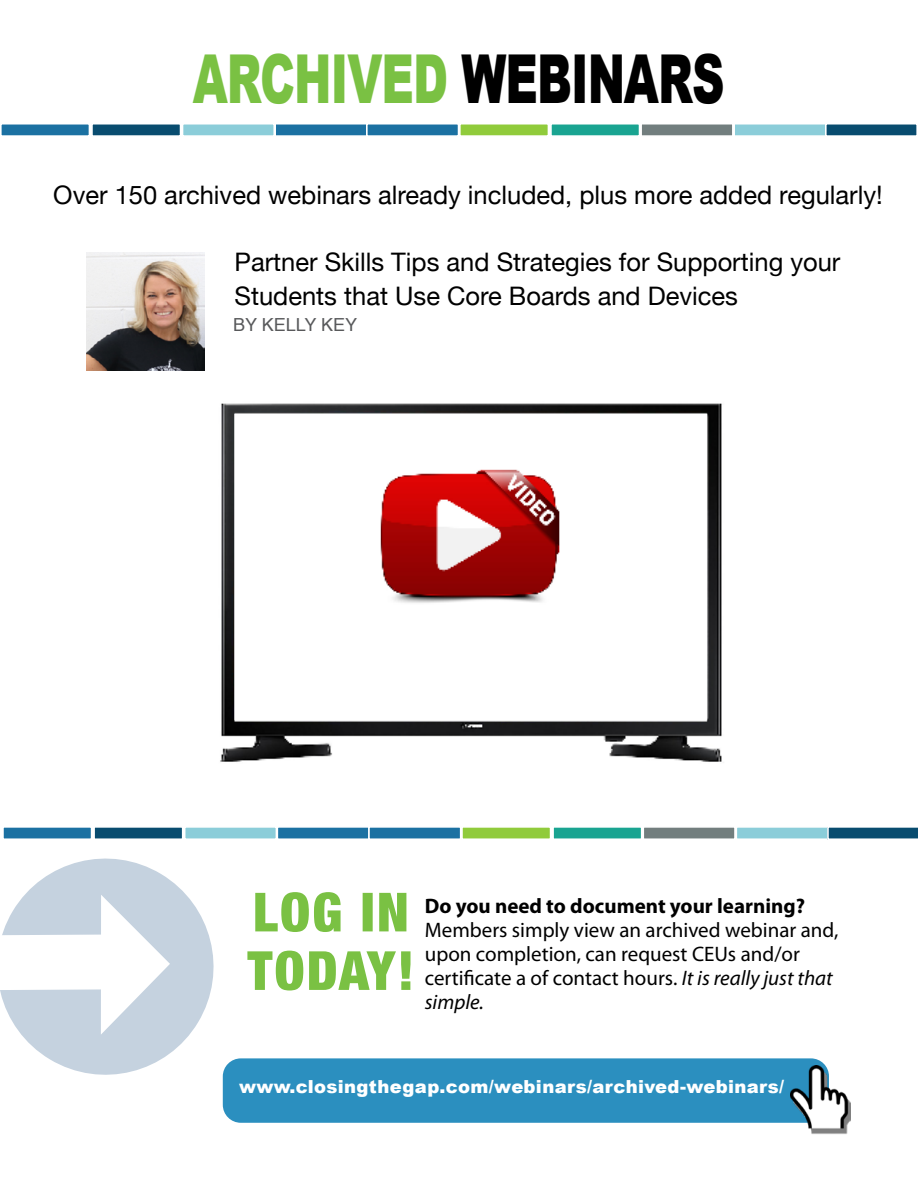
<style>
.page{position:relative;width:918px;height:1188px;background:#fff}
.page>*{position:absolute;margin:0;border:0;box-sizing:border-box;transform-origin:0 0}
.t1{font:900 67.5px "Arial";letter-spacing:-.02em;color:#7ac143;scale:.67 1}
.t2{font:25.5px/34.5px "Helvetica Neue";color:#000}
.t3{font:21px/24px "Myriad Pro";color:#000}
.t4{font:700 21px "Myriad Pro";color:#000}
.t5{font:900 18px "Arial";letter-spacing:.02em;color:#fff}
.t6{font:18px "Helvetica";color:#58595b}
.s1{color:#000}
.s2{font-style:italic}
</style>
<div class="page">
<div style="left:1px;top:124px;width:88px;height:12px;background:#1b71a2"></div>
<div style="left:0;top:123px;width:90px;height:14px;border:2px solid #fff"></div>
<div style="left:91px;top:123px;width:90px;height:14px;background:#084c6f;border:2px solid #fff"></div>
<div style="left:182px;top:123px;width:93px;height:14px;background:#8bcdd9;border:2px solid #fff"></div>
<div style="left:274px;top:123px;width:94px;height:14px;background:#1b71a2;border:2px solid #fff"></div>
<div style="left:366px;top:123px;width:93px;height:14px;background:#1b71a2;border:2px solid #fff"></div>
<div style="left:459px;top:123px;width:90px;height:14px;background:#90cb3b;border:2px solid #fff"></div>
<div style="left:550px;top:123px;width:90px;height:14px;background:#19a491;border:2px solid #fff"></div>
<div style="left:733px;top:123px;width:94px;height:14px;background:#8bcdd9;border:2px solid #fff"></div>
<div style="left:640px;top:123px;width:94px;height:14px;background:#727e7e;border:2px solid #fff"></div>
<div style="left:826px;top:124px;width:91px;height:12px;background:#084c6f"></div>
<div style="left:825px;top:123px;width:93px;height:14px;border:2px solid #fff"></div>
<img style="left:220px;top:403px;width:502px;height:359px">
<div style="left:3px;top:827px;width:89px;height:12px;background:#1b71a2"></div>
<div style="left:2px;top:826px;width:90px;height:14px;border:2px solid #fff"></div>
<div style="left:93px;top:826px;width:91px;height:14px;background:#084c6f;border:2px solid #fff"></div>
<div style="left:184px;top:826px;width:93px;height:14px;background:#8bcdd9;border:2px solid #fff"></div>
<div style="left:277px;top:826px;width:93px;height:14px;background:#1b71a2;border:2px solid #fff"></div>
<div style="left:368px;top:826px;width:94px;height:14px;background:#1b71a2;border:2px solid #fff"></div>
<div style="left:461px;top:826px;width:90px;height:14px;background:#90cb3b;border:2px solid #fff"></div>
<div style="left:552px;top:826px;width:90px;height:14px;background:#19a491;border:2px solid #fff"></div>
<div style="left:736px;top:826px;width:93px;height:14px;background:#8bcdd9;border:2px solid #fff"></div>
<div style="left:642px;top:826px;width:94px;height:14px;background:#727e7e;border:2px solid #fff"></div>
<svg style="left:827px;top:826px;width:91px;height:14px"></svg>
<div style="left:223px;top:1058px;width:606px;height:65px;background:#2b8fbf;border-radius:18px"></div>
<img style="left:791px;top:1066px;width:59px;height:68px">
<svg style="left:247px;top:951px;width:164px;height:40px"></svg>
<svg style="left:255px;top:892px;width:151px;height:40px"></svg>
<svg style="left:22px;top:858px;width:207px;height:232px"></svg>
<svg style="left:0;top:895px;width:170px;height:140px"></svg>
<img style="left:87px;top:252px;width:118px;height:118px">
<h1 class="t1" style="left:193px;top:30px;width:795px">ARCHIVED <span class="s1">WEBINARS</span></h1>
<p class="t2" style="left:53px;top:179px;width:831px">Over 150 archived webinars already included, plus more added regularly!</p>
<p class="t2" style="left:235px;top:246px;width:607px">Partner Skills Tips and Strategies for Supporting your<br>Students that Use Core Boards and Devices</p>
<p class="t6" style="left:233px;top:310px;width:126px">BY KELLY KEY</p>
<p class="t4" style="left:425px;top:893px;width:382px">Do you need to document your learning?</p>
<p class="t3" style="left:425px;top:918px;width:415px">Members simply view an archived webinar and, upon completion, can request CEUs and/or certificate a of contact hours. <span class="s2">It is really just that simple.</span></p>
<p class="t5" style="left:239px;top:1074px;width:547px">www.closingthegap.com/webinars/archived-webinars/</p>
</div>
